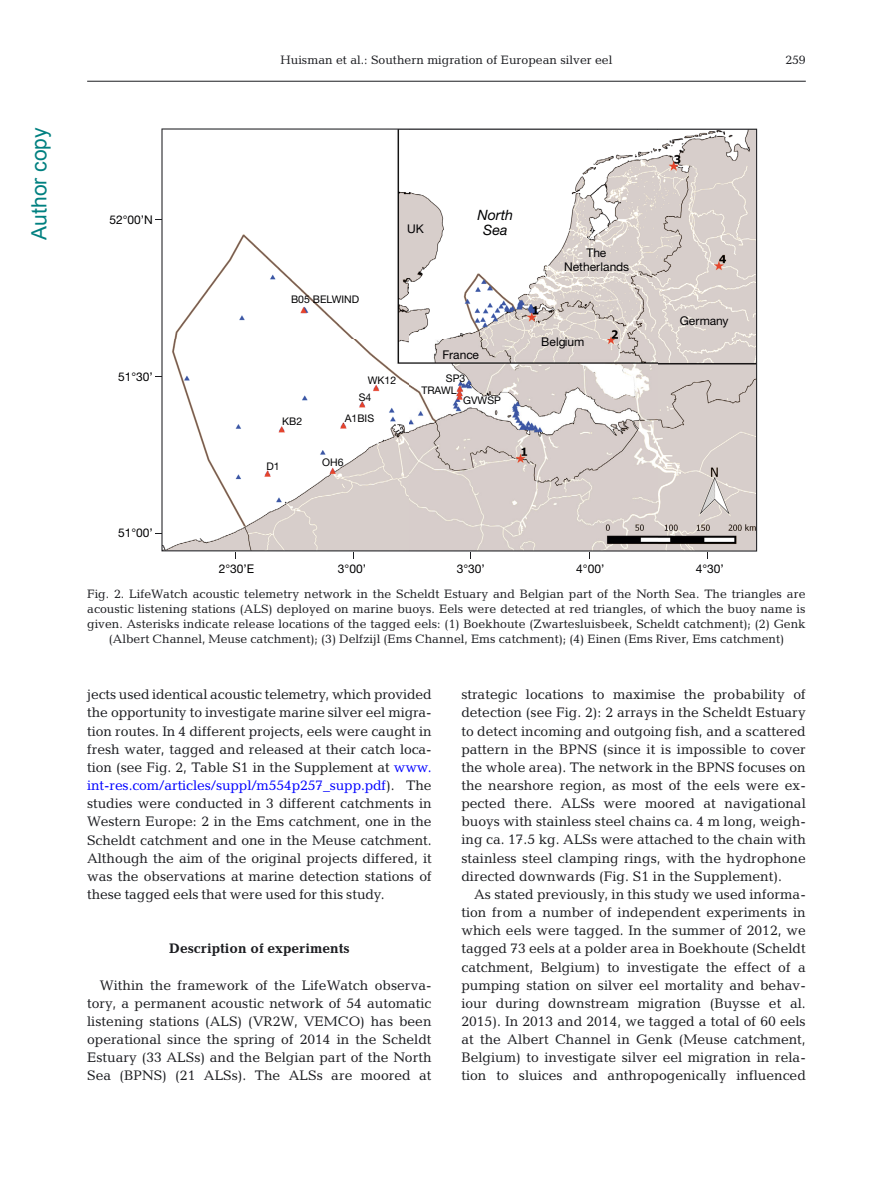
<style>
.page{position:relative;width:893px;height:1178px;background:#fff}
.page>*{position:absolute;margin:0;border:0;box-sizing:border-box;transform-origin:0 0}
.t1{font:21px "Arial";color:#008080}
.t2{font:italic 14.25px/15.8px "Helvetica Neue";color:#010002;text-align:center}
.t3{font:13.95px/18.1px "Candida";color:#1b1c20;text-align:justify}
.t4{font:700 13.95px "Candida";color:#1b1c20}
.t5{font:12.3px/14.7px "Candida";color:#1b1c20;text-align:center}
.t6{font:12px/13.5px "Helvetica Neue";color:#010002;text-align:center}
.t7{font:10.5px "Helvetica Neue";color:#010002}
.s1{color:#00f}
</style>
<div class="page">
<hr style="left:87px;top:81px;width:719px;height:1px;background:#1b1c20">
<svg style="left:161px;top:128px;width:596px;height:423px"></svg>
<h1 class="t1" style="left:25px;top:240px;width:114px;rotate:-90deg">Author copy</h1>
<p class="t6" style="left:109px;top:214px;width:45px">52°00’N</p>
<p class="t6" style="left:118px;top:371px;width:36px">51°30’</p>
<p class="t6" style="left:118px;top:527px;width:36px">51°00’</p>
<p class="t5" style="left:281px;top:52px;width:333px">Huisman et al.: Southern migration of European silver eel</p>
<p class="t6" style="left:407px;top:223px;width:18px">UK</p>
<p class="t2" style="left:477px;top:208px;width:37px">North<br>Sea</p>
<p class="t7" style="left:291px;top:296px;width:70px">B05 BELWIND</p>
<p class="t7" style="left:368px;top:377px;width:30px">WK12</p>
<p class="t7" style="left:282px;top:417px;width:22px">KB2</p>
<p class="t7" style="left:267px;top:463px;width:15px">D1</p>
<p class="t7" style="left:359px;top:394px;width:14px">S4</p>
<p class="t7" style="left:345px;top:414px;width:31px">A1BIS</p>
<p class="t7" style="left:322px;top:459px;width:23px">OH6</p>
<p class="t6" style="left:443px;top:349px;width:38px">France</p>
<p class="t7" style="left:446px;top:374px;width:21px">SP3</p>
<p class="t7" style="left:421px;top:386px;width:37px">TRAWL</p>
<p class="t7" style="left:463px;top:397px;width:39px">GVWSP</p>
<p class="t6" style="left:564px;top:248px;width:67px">The<br>Netherlands</p>
<p class="t6" style="left:541px;top:336px;width:45px">Belgium</p>
<p class="t6" style="left:680px;top:315px;width:50px">Germany</p>
<p class="t6" style="left:219px;top:563px;width:37px">2°30’E</p>
<p class="t6" style="left:338px;top:563px;width:30px">3°00’</p>
<p class="t6" style="left:457px;top:563px;width:30px">3°30’</p>
<p class="t6" style="left:576px;top:563px;width:30px">4°00’</p>
<p class="t6" style="left:696px;top:563px;width:30px">4°30’</p>
<p class="t5" style="left:785px;top:52px;width:22px">259</p>
<p class="t5" style="left:87px;top:587px;width:720px">Fig. 2. LifeWatch acoustic telemetry network in the Scheldt Estuary and Belgian part of the North Sea. The triangles are acoustic listening stations (ALS) deployed on marine buoys. Eels were detected at red triangles, of which the buoy name is given. Asterisks indicate release locations of the tagged eels: (1) Boekhoute (Zwartesluisbeek, Scheldt catchment); (2) Genk (Albert Channel, Meuse catchment); (3) Delf zijl (Ems Channel, Ems catch ment); (4) Einen (Ems River, Ems catchment)</p>
<p class="t3" style="left:87px;top:685px;width:346px">jects used identical acoustic telemetry, which provided the opportunity to investigate marine silver eel migra&shy;tion routes. In 4 different projects, eels were caught in fresh water, tagged and released at their catch loca&shy;tion (see Fig. 2, Table S1 in the Supplement at <span class="s1">www. int-res. com/ articles/ suppl/ m554 p257_ supp. pdf</span>). The studies were conducted in 3 different catchments in Western Europe: 2 in the Ems catchment, one in the Scheldt catchment and one in the Meuse catchment.<br>Although the aim of the original projects differed, it was the observations at marine detection stations of these tagged eels that were used for this study.</p>
<p class="t4" style="left:169px;top:944px;width:182px">Description of experiments</p>
<p class="t3" style="left:87px;top:976px;width:346px;text-indent:13px">Within the framework of the LifeWatch observa&shy;tory, a permanent acoustic network of 54 automatic listening stations (ALS) (VR2W, VEMCO) has been operational since the spring of 2014 in the Scheldt Estuary (33 ALSs) and the Belgian part of the North Sea (BPNS) (21 ALSs). The ALSs are moored at</p>
<p class="t3" style="left:461px;top:685px;width:346px">strategic locations to maximise the probability of detection (see Fig. 2): 2 arrays in the Scheldt Estuary to detect incoming and outgoing fish, and a scattered pattern in the BPNS (since it is impossible to cover the whole area). The network in the BPNS focuses on the nearshore region, as most of the eels were ex - pected there. ALSs were moored at navigational buoys with stainless steel chains ca. 4 m long, weigh&shy;ing ca. 17.5 kg. ALSs were attached to the chain with stainless steel clamping rings, with the hydrophone directed downwards (Fig. S1 in the Supplement).</p>
<p class="t3" style="left:461px;top:885px;width:346px;text-indent:13px">As stated previously, in this study we used informa&shy;tion from a number of independent experiments in which eels were tagged. In the summer of 2012, we tagged 73 eels at a polder area in Boekhoute (Scheldt catchment, Belgium) to investigate the effect of a pumping station on silver eel mortality and behav&shy;iour during downstream migration (Buysse et al.<br>2015). In 2013 and 2014, we tagged a total of 60 eels at the Albert Channel in Genk (Meuse catchment, Belgium) to investigate silver eel migration in rela&shy;tion to sluices and anthropogenically influenced</p>
</div>
